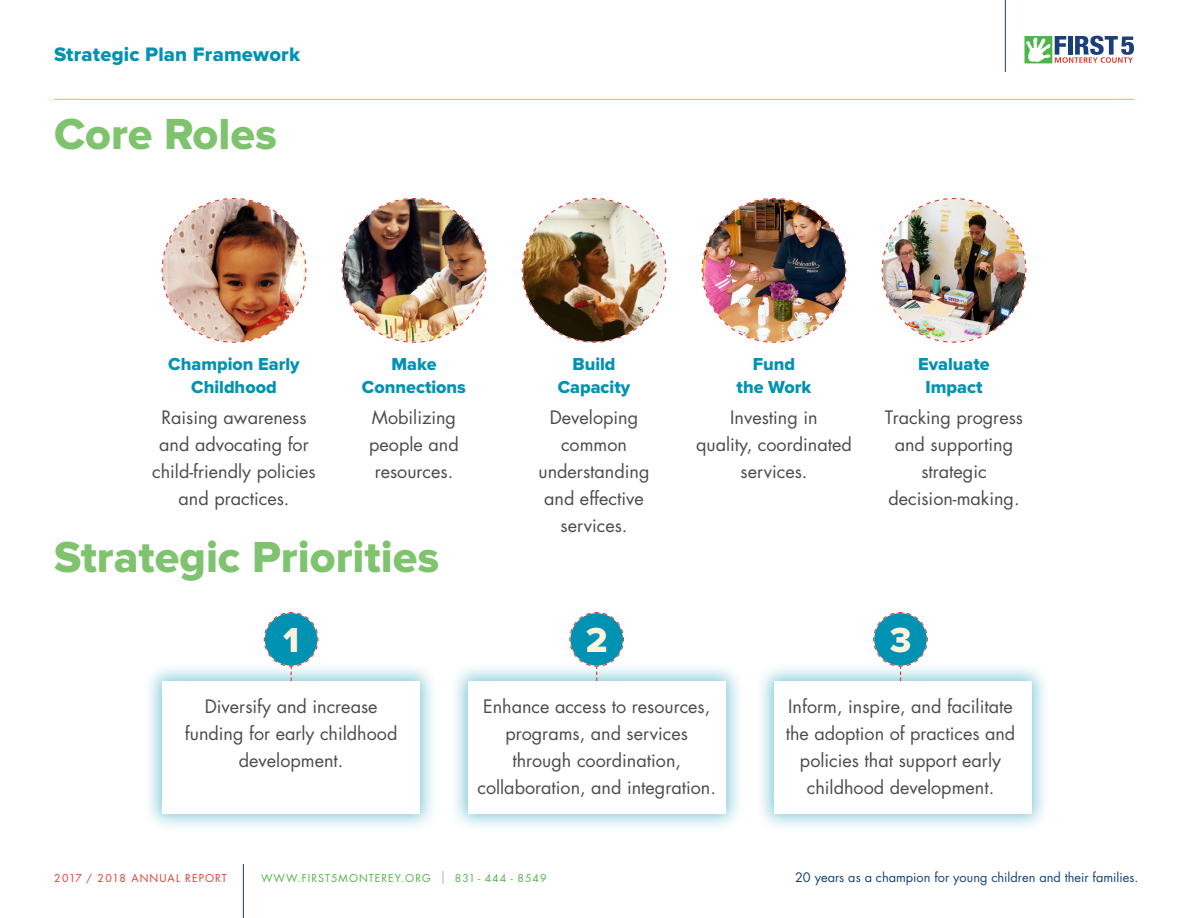
<style>
.page{position:relative;width:1188px;height:918px;background:#fff}
.page>*{position:absolute;margin:0;border:0;box-sizing:border-box;transform-origin:0 0}
.page_title{font:45px "Proxima Nova Extrabld";color:#7fc36f}
.t1{font:36px "Proxima Nova Extrabld";color:#fef3db}
.page_header{font:20.25px "Proxima Nova Extrabld";letter-spacing:.01em;color:#0092b3}
.body_12_15_centered{font:18px/27px "Futura";color:#4b4c4d;text-align:center}
.subhead_level_2_cent{font:18px/22.5px "Proxima Nova Extrabld";color:#0092b3;text-align:center}
.t2{font:12.75px "Futura";color:#174178}
.t3{font:10.5px "Futura";letter-spacing:.1em;color:#4eb548}
.t4{font:10.5px "Futura";letter-spacing:.1em;color:#e33b30}
.s1{font-size:15.75px;color:#7fc36f}
</style>
<div class="page">
<svg style="left:1025px;top:36px;width:109px;height:27px"></svg>
<hr style="left:1005px;top:0;width:1px;height:72px;background:#174178">
<hr style="left:243px;top:864px;width:1px;height:54px;background:#174178">
<hr style="left:54px;top:99px;width:1080px;height:1px;background:#fcba1a">
<img style="left:521px;top:198px;width:146px;height:145px">
<img style="left:341px;top:198px;width:146px;height:145px">
<img style="left:161px;top:198px;width:146px;height:145px">
<img style="left:701px;top:198px;width:146px;height:145px">
<img style="left:881px;top:198px;width:146px;height:145px">
<div style="left:448px;top:661px;width:297px;height:172px;background:#0092b3;opacity:.5"></div>
<div style="left:468px;top:681px;width:258px;height:132px;background:#fff"></div>
<div style="left:142px;top:661px;width:297px;height:172px;background:#0092b3;opacity:.5"></div>
<div style="left:162px;top:681px;width:258px;height:132px;background:#fff"></div>
<div style="left:754px;top:661px;width:297px;height:172px;background:#0092b3;opacity:.5"></div>
<div style="left:774px;top:681px;width:258px;height:132px;background:#fff"></div>
<svg style="left:263px;top:612px;width:56px;height:69px"></svg>
<svg style="left:569px;top:612px;width:56px;height:69px"></svg>
<svg style="left:873px;top:612px;width:55px;height:69px"></svg>
<p class="page_header" style="left:54px;top:43px;width:248px">Strategic Plan Framework</p>
<p class="page_title" style="left:54px;top:108px;width:224px">Core Roles</p>
<p class="subhead_level_2_cent" style="left:168px;top:353px;width:133px">Champion Early<br>Childhood</p>
<p class="body_12_15_centered" style="left:152px;top:404px;width:165px">Raising awareness and advocating for child-friendly policies and practices.</p>
<p class="subhead_level_2_cent" style="left:362px;top:353px;width:106px">Make<br>Connections</p>
<p class="body_12_15_centered" style="left:369px;top:404px;width:91px">Mobilizing people and resources.</p>
<p class="page_title" style="left:54px;top:531px;width:387px">Strategic Priorities</p>
<p class="subhead_level_2_cent" style="left:558px;top:353px;width:74px">Build<br>Capacity</p>
<p class="body_12_15_centered" style="left:539px;top:404px;width:112px">Developing common understanding and effective services.</p>
<p class="subhead_level_2_cent" style="left:737px;top:353px;width:76px">Fund<br>the Work</p>
<p class="body_12_15_centered" style="left:696px;top:404px;width:157px">Investing in<br>quality, coordinated services.</p>
<p class="subhead_level_2_cent" style="left:918px;top:353px;width:73px">Evaluate<br>Impact</p>
<p class="body_12_15_centered" style="left:885px;top:404px;width:140px">Tracking progress and supporting strategic decision-making.</p>
<p class="t1" style="left:283px;top:619px;width:18px">1</p>
<p class="t1" style="left:586px;top:619px;width:23px">2</p>
<p class="t1" style="left:890px;top:619px;width:23px">3</p>
<p class="body_12_15_centered" style="left:185px;top:692px;width:214px">Diversify and increase funding for early childhood development.</p>
<p class="body_12_15_centered" style="left:477px;top:692px;width:240px">Enhance access to resources, programs, and services through coordination, collaboration, and integration.</p>
<p class="body_12_15_centered" style="left:786px;top:692px;width:231px">Inform, inspire, and facilitate the adoption of practices and policies that support early childhood development.</p>
<p class="t4" style="left:54px;top:871px;width:174px">2017 / 2018 ANNUAL REPORT</p>
<p class="t3" style="left:261px;top:871px;width:287px">WWW.FIRST5MONTEREY.ORG <span class="s1">|</span> 831 - 444 - 8549</p>
<p class="t2" style="left:795px;top:869px;width:345px">20 years as a champion for young children and their families.</p>
</div>
